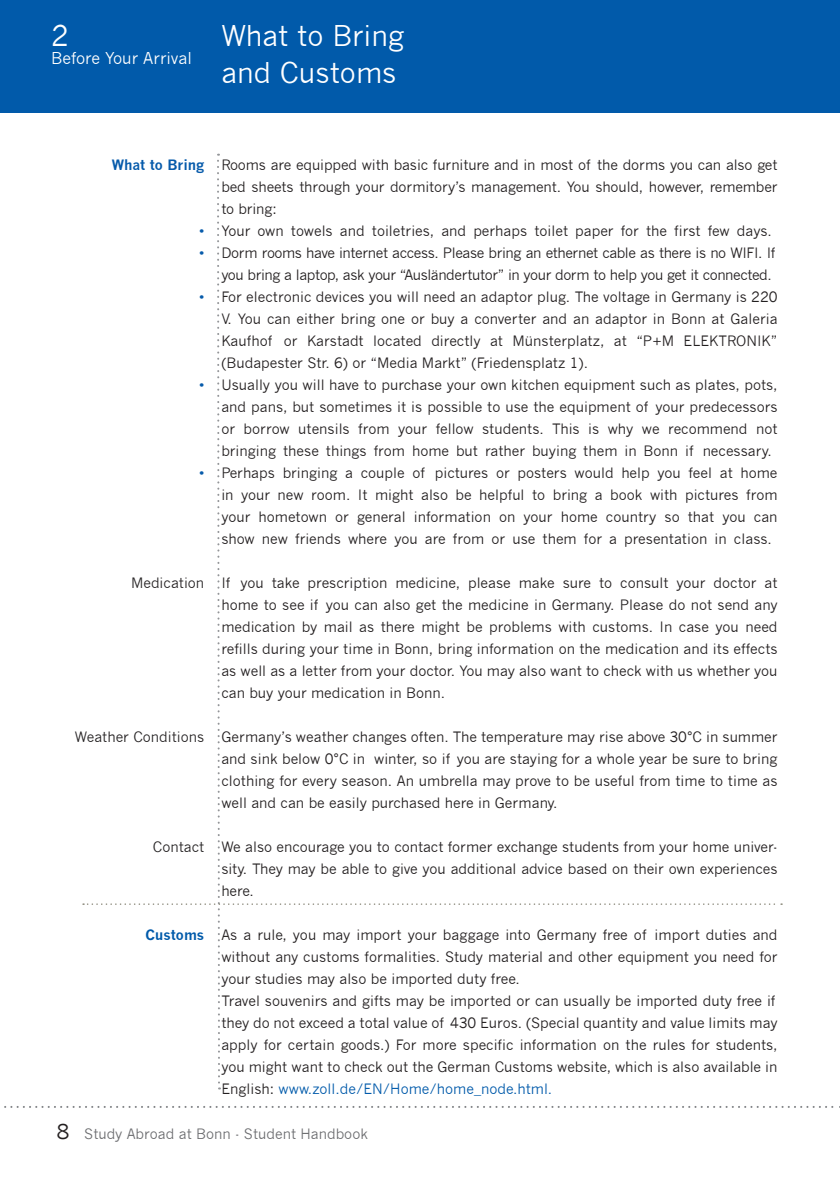
<style>
.page{position:relative;width:840px;height:1191px;background:#fff}
.page>*{position:absolute;margin:0;border:0;box-sizing:border-box;transform-origin:0 0}
.t1{font:28px/37px "News Gothic";color:#fff}
.t2{font:16px "News Gothic";color:#fff}
.t3{font:14px/22px "News Gothic";color:#231f20;text-align:justify}
.t4{font:14px "News Gothic";color:#6c6d70}
.t5{font:14px "News Gothic";color:#262324}
.t6{font:700 14px "News Gothic";color:#075bab}
.t7{font:700 14px "News Gothic";color:#015aaa}
.t8{font:14px/22px "News Gothic";color:#075bab;scale:1.06 1}
.s1{color:#015aaa}
.s2{font-size:20px;color:#231f20}
</style>
<div class="page">
<svg style="left:4px;top:1106px;width:836px;height:2px"></svg>
<hr style="left:839px;top:0;width:1px;height:112px;background:#015aaa">
<div style="left:0;top:0;width:839px;height:112px;background:#015aaa"></div>
<h1 class="t1" style="left:51px;top:17px;width:19px">2</h1>
<p class="t2" style="left:51px;top:49px;width:142px">Before Your Arrival</p>
<h1 class="t1" style="left:221px;top:17px;width:184px">What to Bring and Customs</h1>
<p class="t6" style="left:112px;top:156px;width:94px">What to Bring</p>
<p class="t8" style="left:199px;top:220px;width:6px">• •</p>
<p class="t8" style="left:199px;top:286px;width:6px">•</p>
<p class="t8" style="left:199px;top:374px;width:6px">•</p>
<p class="t8" style="left:199px;top:462px;width:6px">•</p>
<p class="t5" style="left:131px;top:575px;width:75px">Medication</p>
<p class="t5" style="left:75px;top:729px;width:131px">Weather Conditions</p>
<p class="t5" style="left:153px;top:839px;width:53px">Contact</p>
<p class="t7" style="left:145px;top:926px;width:60px">Customs</p>
<p class="t3" style="left:221px;top:154px;width:557px;text-align:left">Rooms are equipped with basic furniture and in most of the dorms you can also get bed sheets through your dormitory’s management. You should, however, remember to bring:<br>Your own towels and toiletries, and perhaps toilet paper for the first few days.<br>Dorm rooms have internet access. Please bring an ethernet cable as there is no WIFI. If you bring a laptop, ask your “Ausländertutor” in your dorm to help you get it connected.<br>For electronic devices you will need an adaptor plug. The voltage in Germany is 220<br>V. You can either bring one or buy a converter and an adaptor in Bonn at Galeria Kaufhof or Karstadt located directly at Münsterplatz, at “P+M ELEKTRONIK” (Budapester Str. 6) or “Media Markt” (Friedensplatz 1).<br>Usually you will have to purchase your own kitchen equipment such as plates, pots, and pans, but sometimes it is possible to use the equipment of your predecessors or borrow utensils from your fellow students. This is why we recommend not bringing these things from home but rather buying them in Bonn if necessary.<br>Perhaps bringing a couple of pictures or posters would help you feel at home in your new room. It might also be helpful to bring a book with pictures from your hometown or general information on your home country so that you can show new friends where you are from or use them for a presentation in class.</p>
<p class="t3" style="left:221px;top:572px;width:557px">If you take prescription medicine, please make sure to consult your doctor at home to see if you can also get the medicine in Germany. Please do not send any medication by mail as there might be problems with customs. In case you need refills during your time in Bonn, bring information on the medication and its effects as well as a letter from your doctor. You may also want to check with us whether you can buy your medication in Bonn.</p>
<p class="t3" style="left:221px;top:726px;width:557px">Germany’s weather changes often. The temperature may rise above 30°C in summer and sink below 0°C in winter, so if you are staying for a whole year be sure to bring clothing for every season. An umbrella may prove to be useful from time to time as well and can be easily purchased here in Germany.</p>
<p class="t3" style="left:221px;top:836px;width:557px">We also encourage you to contact former exchange students from your home univer&shy;sity. They may be able to give you additional advice based on their own experiences here.</p>
<p class="t3" style="left:221px;top:924px;width:557px;text-align:left">As a rule, you may import your baggage into Germany free of import duties and without any customs formalities. Study material and other equipment you need for your studies may also be imported duty free.<br>Travel souvenirs and gifts may be imported or can usually be imported duty free if they do not exceed a total value of 430 Euros. (Special quantity and value limits may apply for certain goods.) For more specific information on the rules for students, you might want to check out the German Customs website, which is also available in English: <span class="s1">www.zoll.de/EN/Home/home_node.html.</span></p>
<p class="t4" style="left:57px;top:1125px;width:312px"><span class="s2">8</span> Study Abroad at Bonn - Student Handbook</p>
</div>
